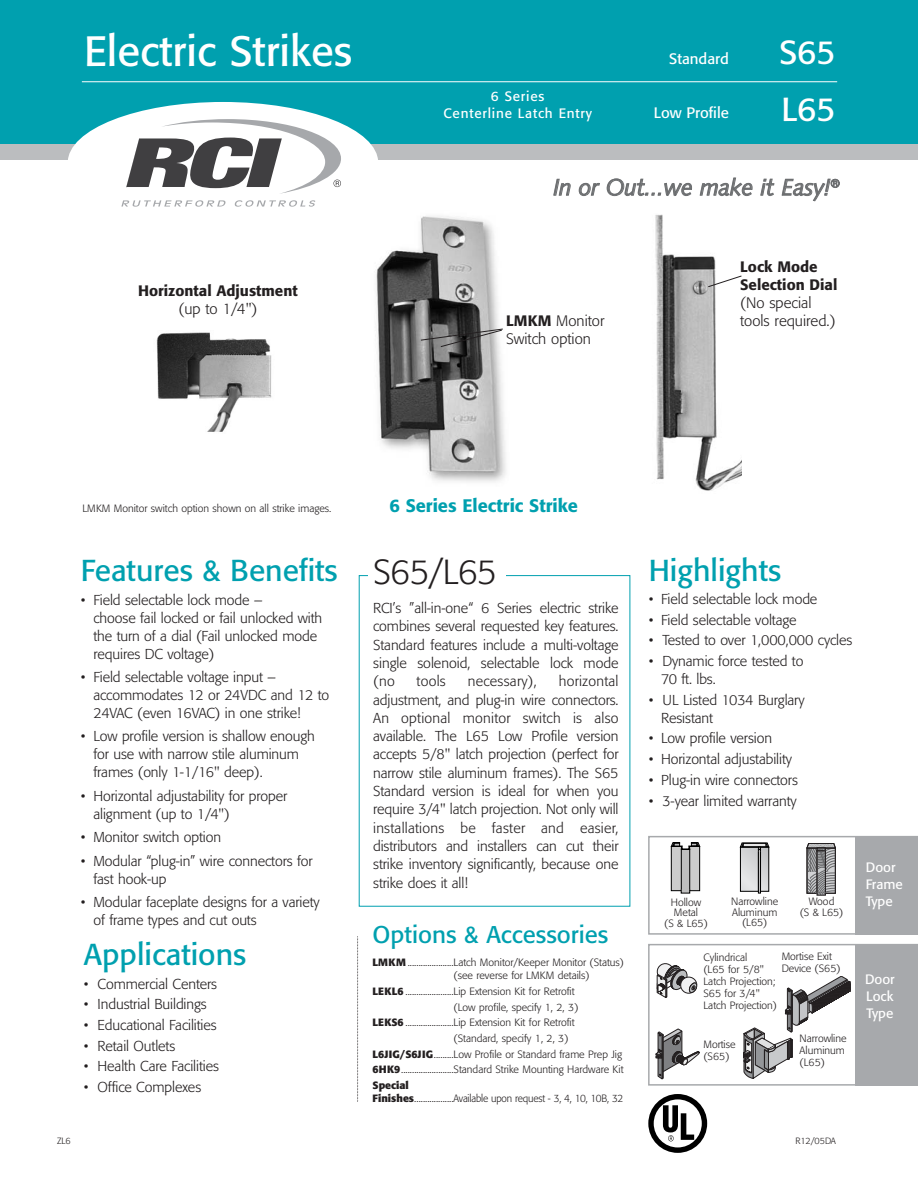
<style>
.page{position:relative;width:918px;height:1188px;background:#fff}
.page>*{position:absolute;margin:0;border:0;box-sizing:border-box;transform-origin:0 0}
.t1{font:42px "Formata";color:#fff}
.t2{font:300 34.5px "Formata";letter-spacing:-.025em;color:#231f20}
.t3{font:33px/57px "Formata";color:#fff}
.t4{font:30px "Formata";color:#00a0af}
.t5{font:italic 24px "Syntax T";letter-spacing:-.02em;color:#6c6e70}
.t6{font:24px "Formata";color:#00a0af}
.t7{font:500 18px "Formata";color:#00a0af}
.t8{font:300 15px "Formata";color:#231f20}
.t9{font:500 15px/18px "Formata";color:#231f20}
.t10{font:15px "Formata";color:#fff}
.t11{font:300 14.25px/18.3px "Formata";letter-spacing:-.005em;color:#231f20}
.t12{font:300 14.25px "Formata";letter-spacing:.015em;color:#231f20}
.t13{font:13.5px/17px "Formata";letter-spacing:.06em;color:#fff;text-align:center}
.t14{font:13.5px/17px "Formata";color:#fff}
.t15{font:300 10.5px/12px "Formata";color:#231f20}
.t16{font:300 10.5px "Formata";letter-spacing:-.02em;color:#231f20}
.t17{font:700 10.5px "Formata";color:#231f20}
.t18{font:300 9px "Formata";color:#231f20}
.s1{font-weight:500}
.s2{font-weight:700}
</style>
<div class="page">
<div style="left:0;top:0;width:918px;height:153px;background:#00a0af"></div>
<div style="left:0;top:144px;width:918px;height:16px;background:#bbbdbf"></div>
<div style="left:68px;top:102px;width:310px;height:121px;background:#fff;border-radius:50%"></div>
<svg style="left:121px;top:200px;width:105px;height:7px"></svg>
<svg style="left:234px;top:200px;width:81px;height:7px"></svg>
<svg style="left:126px;top:119px;width:215px;height:75px"></svg>
<hr style="left:82px;top:81px;width:755px;height:1px;background:#fff">
<svg style="left:357px;top:936px;width:1px;height:166px"></svg>
<svg style="left:648px;top:835px;width:270px;height:251px"></svg>
<div style="left:855px;top:836px;width:63px;height:99px;background:#a7a9ac"></div>
<div style="left:855px;top:944px;width:63px;height:142px;background:#a7a9ac"></div>
<div style="left:671px;top:846px;width:29px;height:45px;background:#ccc;border:1px solid #000"></div>
<div style="left:681px;top:849px;width:9px;height:42px;background:#bfbfbf;border:1px solid #000"></div>
<svg style="left:671px;top:842px;width:29px;height:7px"></svg>
<svg style="left:681px;top:890px;width:9px;height:3px"></svg>
<svg style="left:656px;top:962px;width:41px;height:36px"></svg>
<svg style="left:655px;top:1029px;width:52px;height:50px"></svg>
<img style="left:376px;top:216px;width:130px;height:266px">
<img style="left:156px;top:332px;width:116px;height:100px">
<img style="left:655px;top:214px;width:86px;height:277px">
<svg style="left:742px;top:850px;width:25px;height:39px"></svg>
<div style="left:740px;top:847px;width:29px;height:44px;border:1px solid #000"></div>
<div style="left:758px;top:850px;width:3px;height:41px;background:#bfbfbf;border:1px solid #000"></div>
<svg style="left:740px;top:843px;width:29px;height:7px"></svg>
<div style="left:758px;top:851px;width:3px;height:42px;background:#bfbfbf;border:1px solid #000"></div>
<svg style="left:707px;top:275px;width:35px;height:13px"></svg>
<svg style="left:648px;top:1094px;width:60px;height:59px"></svg>
<svg style="left:420px;top:328px;width:84px;height:20px;background:#7c7b7b"></svg>
<svg style="left:809px;top:851px;width:25px;height:27px"></svg>
<div style="left:807px;top:848px;width:29px;height:46px;border:1px solid #231f20"></div>
<svg style="left:807px;top:843px;width:29px;height:8px"></svg>
<svg style="left:819px;top:853px;width:5px;height:25px"></svg>
<div style="left:817px;top:851px;width:9px;height:43px;border:1px solid #231f20"></div>
<svg style="left:743px;top:878px;width:108px;height:201px"></svg>
<h1 class="t1" style="left:84px;top:32px;width:270px">Electric Strikes</h1>
<h3 class="t3" style="left:779px;top:27px;width:58px">S65<br>L65</h3>
<p class="t10" style="left:669px;top:52px;width:61px">Standard</p>
<p class="t13" style="left:443px;top:89px;width:150px;line-height:16.5px">6 Series<br>Centerline Latch Entry</p>
<p class="t10" style="left:654px;top:106px;width:77px">Low Profile</p>
<p class="t9" style="left:138px;top:283px;width:161px">Horizontal Adjustment</p>
<p class="t8" style="left:179px;top:302px;width:81px">(up to 1/4")</p>
<h3 class="t5" style="left:553px;top:178px;width:288px">In or Out…we make it Easy!<sup>®</sup></h3>
<p class="t9" style="left:740px;top:259px;width:99px">Lock Mode<br>Selection Dial</p>
<p class="t8" style="left:740px;top:296px;width:73px">(No special</p>
<p class="t8" style="left:506px;top:314px;width:100px"><span class="s1">LMKM</span> Monitor</p>
<p class="t8" style="left:740px;top:314px;width:97px">tools required.)</p>
<p class="t8" style="left:506px;top:332px;width:86px">Switch option</p>
<p class="t15" style="left:82px;top:503px;width:251px">LMKM Monitor switch option shown on all strike images.</p>
<p class="t7" style="left:389px;top:497px;width:190px">6 Series Electric Strike</p>
<h3 class="t4" style="left:81px;top:557px;width:258px">Features &amp; Benefits</h3>
<p class="t11" style="left:93px;top:592px;width:230px;text-indent:-12px">• Field selectable lock mode –<br>choose fail locked or fail unlocked with the turn of a dial (Fail unlocked mode requires DC voltage)</p>
<p class="t11" style="left:93px;top:669px;width:237px;text-indent:-12px">• Field selectable voltage input – accommodates 12 or 24VDC and 12 to<br>24VAC (even 16VAC) in one strike!</p>
<p class="t11" style="left:93px;top:728px;width:223px;text-indent:-12px">• Low profile version is shallow enough for use with narrow stile aluminum frames (only 1-1/16" deep).</p>
<p class="t11" style="left:93px;top:788px;width:195px;text-indent:-12px">• Horizontal adjustability for proper alignment (up to 1/4")</p>
<p class="t11" style="left:81px;top:829px;width:142px">• Monitor switch option</p>
<p class="t11" style="left:93px;top:853px;width:221px;text-indent:-12px">• Modular “plug-in” wire connectors for fast hook-up</p>
<p class="t11" style="left:93px;top:894px;width:228px;text-indent:-12px">• Modular faceplate designs for a variety of frame types and cut outs</p>
<h3 class="t4" style="left:84px;top:941px;width:164px">Applications</h3>
<p class="t11" style="left:84px;top:975px;width:135px">• Commercial Centers</p>
<p class="t11" style="left:84px;top:996px;width:124px">• Industrial Buildings</p>
<p class="t11" style="left:84px;top:1017px;width:134px">• Educational Facilities</p>
<p class="t11" style="left:84px;top:1038px;width:93px">• Retail Outlets</p>
<p class="t11" style="left:84px;top:1058px;width:137px">• Health Care Facilities</p>
<p class="t11" style="left:84px;top:1079px;width:119px">• Office Complexes</p>
<h2 class="t2" style="left:373px;top:556px;width:125px">S65/L65</h2>
<p class="t11" style="left:373px;top:600px;width:247px;text-align:justify">RCI’s ”all-in-one“ 6 Series electric strike combines several requested key features.<br>Standard features include a multi-voltage single solenoid, selectable lock mode (no</p>
<p class="t11" style="left:373px;top:673px;width:247px;text-align:justify;text-indent:186px">horizontal adjustment, and plug-in wire connectors.<br>An optional monitor switch is also available. The L65 Low Profile version accepts 5/8" latch projection (perfect for narrow stile aluminum frames). The S65<br>Standard version is ideal for when you require 3/4" latch projection. Not only will installations be faster and easier, distributors and installers can cut their strike inventory significantly, because one strike does it all!</p>
<p class="t11" style="left:417px;top:673px;width:31px">tools</p>
<p class="t12" style="left:468px;top:675px;width:71px">necessary),</p>
<h3 class="t6" style="left:373px;top:924px;width:237px">Options &amp; Accessories</h3>
<p class="t15" style="left:454px;top:956px;width:172px;line-height:13.5px;text-indent:-81px"><span class="s2">LMKM</span> .....................Latch Monitor/Keeper Monitor (Status) (see reverse for LMKM details)</p>
<p class="t15" style="left:373px;top:986px;width:204px"><span class="s2">LEKL6</span> ......................Lip Extension Kit for Retrofit</p>
<p class="t15" style="left:454px;top:1002px;width:126px">(Low profile, specify 1, 2, 3)</p>
<p class="t15" style="left:373px;top:1017px;width:204px"><span class="s2">LEKS6</span> ......................Lip Extension Kit for Retrofit</p>
<p class="t15" style="left:454px;top:1033px;width:116px">(Standard, specify 1, 2, 3)</p>
<p class="t15" style="left:373px;top:1049px;width:251px"><span class="s2">L6JIG/S6JIG</span>.........Low Profile or Standard frame Prep Jig</p>
<p class="t15" style="left:373px;top:1064px;width:252px"><span class="s2">6HK9</span>........................Standard Strike Mounting Hardware Kit</p>
<p class="t17" style="left:373px;top:1081px;width:38px">Special</p>
<p class="t16" style="left:373px;top:1094px;width:252px"><span class="s2">Finishes</span>..................Available upon request - 3, 4, 10, 10B, 32</p>
<h3 class="t4" style="left:649px;top:557px;width:134px">Highlights</h3>
<p class="t11" style="left:649px;top:591px;width:170px">• Field selectable lock mode</p>
<p class="t11" style="left:649px;top:611px;width:149px">• Field selectable voltage</p>
<p class="t11" style="left:649px;top:632px;width:205px">• Tested to over 1,000,000 cycles</p>
<p class="t11" style="left:661px;top:653px;width:144px;text-indent:-12px">• Dynamic force tested to<br>70 ft. lbs.</p>
<p class="t11" style="left:661px;top:692px;width:145px;text-indent:-12px">• UL Listed 1034 Burglary<br>Resistant</p>
<p class="t11" style="left:649px;top:730px;width:125px">• Low profile version</p>
<p class="t11" style="left:649px;top:751px;width:145px">• Horizontal adjustability</p>
<p class="t11" style="left:649px;top:772px;width:151px">• Plug-in wire connectors</p>
<p class="t11" style="left:649px;top:792px;width:150px">• 3-year limited warranty</p>
<p class="t14" style="left:866px;top:860px;width:39px">Door<br>Frame</p>
<p class="t15" style="left:671px;top:897px;width:32px">Hollow</p>
<p class="t13" style="left:866px;top:894px;width:29px">Type</p>
<p class="t15" style="left:664px;top:908px;width:45px;line-height:10.5px;text-align:center">Metal<br>(S &amp; L65)</p>
<p class="t15" style="left:704px;top:952px;width:75px">Cylindrical<br>(L65 for 5/8"<br>Latch Projection;<br>S65 for 3/4"<br>Latch Projection)</p>
<p class="t15" style="left:800px;top:1033px;width:49px">Narrowline<br>Aluminum (L65)</p>
<p class="t15" style="left:731px;top:897px;width:49px;line-height:10.5px;text-align:center">Narrowline<br>Aluminum (L65)</p>
<p class="t15" style="left:800px;top:897px;width:45px;line-height:10.5px;text-align:center">Wood<br>(S &amp; L65)</p>
<p class="t15" style="left:782px;top:952px;width:60px">Mortise Exit<br>Device (S65)</p>
<p class="t13" style="left:865px;top:972px;width:31px;text-align:justify">Door Lock Type</p>
<p class="t15" style="left:703px;top:1039px;width:34px">Mortise (S65)</p>
<p class="t18" style="left:57px;top:1137px;width:15px">ZL6</p>
<p class="t18" style="left:795px;top:1137px;width:42px">R12/05DA</p>
</div>
